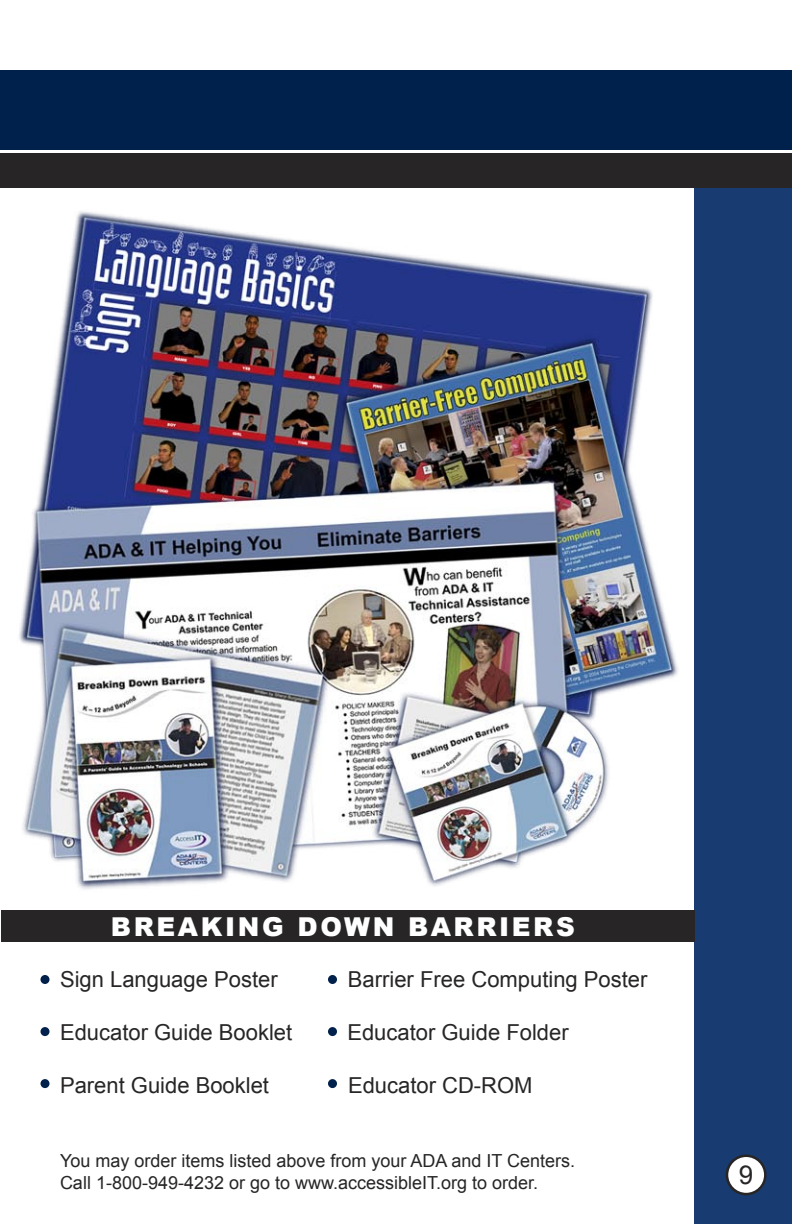
<style>
.page{position:relative;width:792px;height:1224px;background:#fff}
.page>*{position:absolute;margin:0;border:0;box-sizing:border-box;transform-origin:0 0}
.t1{font:900 26px "Arial";letter-spacing:.1em;color:#fff}
.t2{font:26px "Arial";color:#272525}
.t3{font:22px "Arial";color:#272525}
.t4{font:18px "Arial";color:#272525}
</style>
<div class="page">
<div style="left:695px;top:116px;width:97px;height:1108px;background:#183c72"></div>
<svg style="left:726px;top:1154px;width:41px;height:41px"></svg>
<svg style="left:1px;top:149px;width:791px;height:4px"></svg>
<div style="left:0;top:153px;width:792px;height:34px;background:#272525"></div>
<div style="left:0;top:70px;width:792px;height:79px;background:#00214c"></div>
<div style="left:728px;top:1157px;width:36px;height:36px;background:#fff;border-radius:50%"></div>
<img style="left:0;top:187px;width:694px;height:902px">
<div style="left:1px;top:910px;width:694px;height:32px;background:#272525"></div>
<div style="left:40px;top:1079px;width:10px;height:9px;background:#00214c;border-radius:50%"></div>
<div style="left:40px;top:1027px;width:10px;height:9px;background:#00214c;border-radius:50%"></div>
<div style="left:40px;top:975px;width:10px;height:9px;background:#00214c;border-radius:50%"></div>
<div style="left:328px;top:1079px;width:9px;height:9px;background:#00214c;border-radius:50%"></div>
<div style="left:328px;top:1027px;width:9px;height:9px;background:#00214c;border-radius:50%"></div>
<div style="left:328px;top:975px;width:9px;height:9px;background:#00214c;border-radius:50%"></div>
<p class="t1" style="left:111px;top:912px;width:465px">BREAKING DOWN BARRIERS</p>
<p class="t3" style="left:60px;top:967px;width:219px">Sign Language Poster</p>
<p class="t3" style="left:348px;top:967px;width:301px">Barrier Free Computing Poster</p>
<p class="t3" style="left:60px;top:1020px;width:234px">Educator Guide Booklet</p>
<p class="t3" style="left:347px;top:1020px;width:223px">Educator Guide Folder</p>
<p class="t3" style="left:60px;top:1072px;width:211px">Parent Guide Booklet</p>
<p class="t3" style="left:348px;top:1072px;width:186px">Educator CD-ROM</p>
<p class="t4" style="left:60px;top:1150px;width:517px">You may order items listed above from your ADA and IT Centers.</p>
<p class="t4" style="left:60px;top:1172px;width:480px">Call 1-800-949-4232 or go to www.accessibleIT.org to order.</p>
<p class="t2" style="left:739px;top:1160px;width:16px">9</p>
</div>
